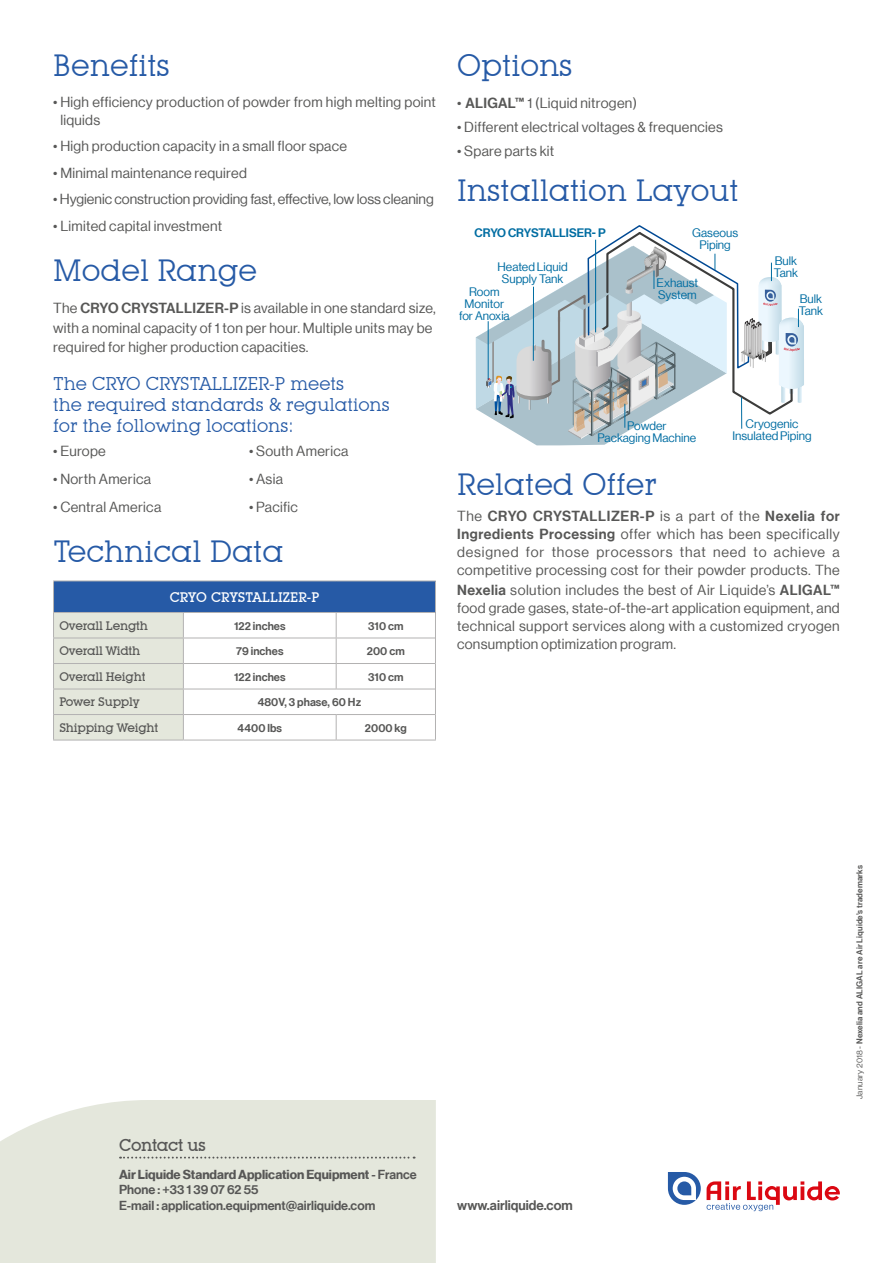
<style>
.page{position:relative;width:893px;height:1263px;background:#fff}
.page>*{position:absolute;margin:0;border:0;box-sizing:border-box;transform-origin:0 0}
.TITRE_1_ok{font:30px "Lubalin Graph IT Cby BT";color:#265aa6}
.Text_Courant_9_5pt{font:30px "Lubalin Graph IT Cby BT";color:#265aa6}
.Text_Courant_9_5pt-2{font:18px/21px "Lubalin Graph IT Cby BT";color:#265aa6}
.Contact_us{font:500 16.5px "Lubalin Graph IT Cby BT";letter-spacing:-.02em;color:#575756}
.Text_Courant_9_5pt-3{font:14.25px/18px "N Haas Grotesk DS Pro 55 Rg";letter-spacing:.02em;color:#575756}
.Text_C_Puce{font:14.25px "N Haas Grotesk DS Pro 55 Rg";letter-spacing:.02em;color:#575756}
.Text_Courant_9_5pt-4{font:14.25px "N Haas Grotesk DS Pro 55 Rg";color:#575756}
.TabTitre1{font:500 13.5px "Lubalin Graph IT Cby BT";letter-spacing:.01em;color:#fff}
.t1{font:13.5px "N Haas Grotesk DS Pro 65 Md";color:#575756}
.t2{font:12.75px "N Haas Grotesk DS Pro 65 Md";color:#575756}
.t3{font:12.75px "N Haas Grotesk DS Pro 75 Bd";color:#575756}
.t4{font:12px/12px "N Haas Grotesk DS Pro 55 Rg";color:#006da2;text-align:center}
.TabTitre{font:500 12px "Lubalin Graph IT Cby BT";letter-spacing:-.02em;color:#575756}
.t5{font:12px "N Haas Grotesk DS Pro 65 Md";color:#006da2}
.Tab_Text{font:11.25px "N Haas Grotesk DS Pro 65 Md";letter-spacing:.005em;color:#575756}
.Text_Courant_9_5pt-5{font:8.25px "N Haas Grotesk DS Pro 65 Md";letter-spacing:.02em;color:#575756}
.s1{font-family:"N Haas Grotesk DS Pro 65 Md"}
.s2{font-family:"N Haas Grotesk DS Pro 55 Rg"}
</style>
<div class="page">
<svg style="left:668px;top:1172px;width:33px;height:33px"></svg>
<svg style="left:707px;top:1181px;width:133px;height:30px"></svg>
<div style="left:0;top:1100px;width:436px;height:163px;background:#e4e7dc"></div>
<div style="left:54px;top:581px;width:381px;height:31px;background:#265aa6"></div>
<hr style="left:53px;top:581px;width:130px;height:1px;background:#b3b2b2">
<hr style="left:53px;top:581px;width:1px;height:31px;background:#b3b2b2">
<hr style="left:183px;top:581px;width:153px;height:1px;background:#b3b2b2">
<hr style="left:336px;top:581px;width:100px;height:1px;background:#b3b2b2">
<hr style="left:53px;top:740px;width:130px;height:1px;background:#b3b2b2">
<hr style="left:183px;top:740px;width:153px;height:1px;background:#b3b2b2">
<hr style="left:336px;top:740px;width:100px;height:1px;background:#b3b2b2">
<hr style="left:435px;top:581px;width:1px;height:31px;background:#b3b2b2">
<svg style="left:53px;top:612px;width:383px;height:128px"></svg>
<svg style="left:120px;top:1156px;width:295px;height:2px"></svg>
<svg style="left:476px;top:225px;width:328px;height:220px"></svg>
<p class="TITRE_1_ok" style="left:53px;top:47px;width:118px">Benefits</p>
<p class="Text_Courant_9_5pt-3" style="left:60px;top:93px;width:377px;text-indent:-7px">• High efficiency production of powder from high melting point liquids</p>
<p class="Text_Courant_9_5pt-3" style="left:53px;top:137px;width:295px">• High production capacity in a small floor space</p>
<p class="Text_Courant_9_5pt-3" style="left:53px;top:164px;width:195px">• Minimal maintenance required</p>
<p class="Text_Courant_9_5pt-4" style="left:53px;top:191px;width:382px">• Hygienic construction providing fast, effective, low loss cleaning</p>
<p class="Text_Courant_9_5pt-3" style="left:53px;top:217px;width:170px">• Limited capital investment</p>
<p class="TITRE_1_ok" style="left:53px;top:252px;width:205px">Model Range</p>
<p class="Text_Courant_9_5pt-3" style="left:53px;top:298px;width:384px;line-height:19.5px">The <span class="s1">CRYO CRYSTALLIZER-P</span> is available in one standard size, with a nominal capacity of 1 ton per hour. Multiple units may be required for higher production capacities.</p>
<p class="Text_Courant_9_5pt-2" style="left:53px;top:373px;width:338px">The CRYO CRYSTALLIZER-P meets<br>the required standards &amp; regulations for the following locations:</p>
<p class="Text_Courant_9_5pt-3" style="left:53px;top:442px;width:54px">• Europe</p>
<p class="Text_Courant_9_5pt-3" style="left:53px;top:470px;width:99px">• North America</p>
<p class="Text_Courant_9_5pt-3" style="left:53px;top:498px;width:110px">• Central America</p>
<p class="Text_Courant_9_5pt-3" style="left:249px;top:442px;width:101px">• South America</p>
<p class="Text_Courant_9_5pt-3" style="left:249px;top:470px;width:36px">• Asia</p>
<p class="Text_Courant_9_5pt-3" style="left:249px;top:498px;width:50px">• Pacific</p>
<p class="TITRE_1_ok" style="left:53px;top:533px;width:232px">Technical Data</p>
<p class="TabTitre1" style="left:170px;top:589px;width:151px">CRYO CRYSTALLIZER-P</p>
<p class="TabTitre" style="left:59px;top:618px;width:90px">Overall Length</p>
<p class="Tab_Text" style="left:234px;top:619px;width:53px">122 inches</p>
<p class="Tab_Text" style="left:368px;top:619px;width:37px">310 cm</p>
<p class="TabTitre" style="left:59px;top:644px;width:82px">Overall Width</p>
<p class="Tab_Text" style="left:236px;top:645px;width:49px">79 inches</p>
<p class="Tab_Text" style="left:367px;top:645px;width:39px">200 cm</p>
<p class="TabTitre" style="left:59px;top:669px;width:87px">Overall Height</p>
<p class="Tab_Text" style="left:234px;top:670px;width:53px">122 inches</p>
<p class="Tab_Text" style="left:368px;top:670px;width:37px">310 cm</p>
<p class="TabTitre" style="left:59px;top:695px;width:82px">Power Supply</p>
<p class="Tab_Text" style="left:258px;top:696px;width:105px">480V, 3 phase, 60 Hz</p>
<p class="TabTitre" style="left:59px;top:720px;width:100px">Shipping Weight</p>
<p class="Tab_Text" style="left:238px;top:721px;width:46px">4400 lbs</p>
<p class="Tab_Text" style="left:365px;top:721px;width:43px">2000 kg</p>
<p class="TITRE_1_ok" style="left:457px;top:47px;width:117px">Options</p>
<p class="Text_C_Puce" style="left:457px;top:95px;width:181px">• <span class="s1">ALIGAL™</span> 1 (Liquid nitrogen)</p>
<p class="Text_C_Puce" style="left:457px;top:119px;width:267px">• Different electrical voltages &amp; frequencies</p>
<p class="Text_C_Puce" style="left:457px;top:143px;width:99px">• Spare parts kit</p>
<p class="TITRE_1_ok" style="left:457px;top:173px;width:283px">Installation Layout</p>
<p class="t4" style="left:692px;top:227px;width:47px">Gaseous<br>Piping</p>
<p class="t4" style="left:459px;top:285px;width:52px">Room<br>Monitor for Anoxia</p>
<p class="t5" style="left:475px;top:226px;width:133px">CRYO CRYSTALLISER- P</p>
<p class="t4" style="left:498px;top:261px;width:72px">Heated Liquid<br>Supply Tank</p>
<p class="t4" style="left:657px;top:276px;width:43px;text-align:left">Exhaust<br>System</p>
<p class="t4" style="left:774px;top:255px;width:26px;text-align:left">Bulk<br>Tank</p>
<p class="t4" style="left:799px;top:293px;width:26px;text-align:left">Bulk<br>Tank</p>
<p class="t4" style="left:598px;top:419px;width:100px">Powder<br>Packaging Machine</p>
<p class="t4" style="left:732px;top:418px;width:81px">Cryogenic<br>Insulated Piping</p>
<p class="Text_Courant_9_5pt" style="left:457px;top:466px;width:201px">Related Offer</p>
<p class="Text_Courant_9_5pt-3" style="left:457px;top:507px;width:384px;text-align:justify">The <span class="s1">CRYO CRYSTALLIZER-P</span> is a part of the <span class="s1">Nexelia for Ingredients Processing</span> offer which has been specifically designed for those processors that need to achieve a competitive processing cost for their powder products. The</p>
<p class="Text_Courant_9_5pt-3" style="left:457px;top:581px;width:384px;text-align:justify"><span class="s1">Nexelia</span> solution includes the best of Air Liquide’s <span class="s1">ALIGAL™ </span>food grade gases, state-of-the-art application equipment, and technical support services along with a customized cryogen consumption optimization program.</p>
<p class="Contact_us" style="left:119px;top:1135px;width:89px">Contact us</p>
<p class="t3" style="left:119px;top:1167px;width:299px">Air Liquide Standard Application Equipment <span class="s1">- France</span></p>
<p class="t2" style="left:119px;top:1182px;width:141px">Phone : +33 1 39 07 62 55</p>
<p class="t2" style="left:119px;top:1198px;width:258px">E-mail : application.equipment@airliquide.com</p>
<p class="t1" style="left:457px;top:1197px;width:117px">www.airliquide.com</p>
<p class="Text_Courant_9_5pt-5" style="left:855px;top:1099px;width:235px;rotate:-90deg"><span class="s2">January 2018 -</span> Nexelia and ALIGAL are Air Liquide’s trademarks</p>
</div>
